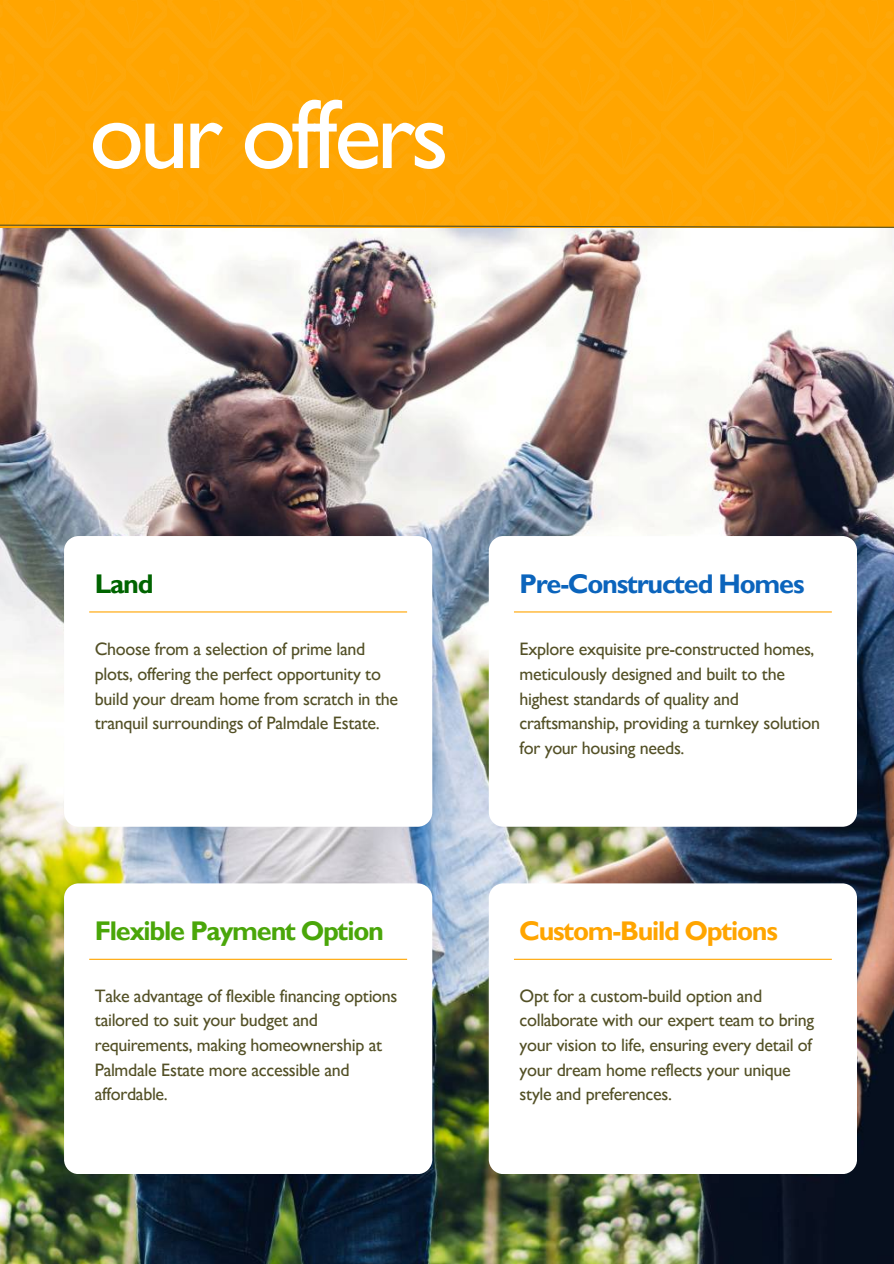
<style>
.page{position:relative;width:894px;height:1264px;background:#fff}
.page>*{position:absolute;margin:0;border:0;box-sizing:border-box;transform-origin:0 0}
.t1{font:500 98.85px "Gill Sans MT Std";letter-spacing:-.045em;color:#fff}
.t2{font:700 27px "Gill Sans MT Std";letter-spacing:-.05em;color:#4aa609}
.t3{font:700 27px "Gill Sans MT Std";letter-spacing:-.05em;color:#0b64bc}
.t4{font:700 27px "Gill Sans MT Std";letter-spacing:-.05em;color:#ffa500}
.t5{font:700 27px "Gill Sans MT Std";color:#006400}
.t6{font:500 18px/24.8px "Gill Sans MT Std";letter-spacing:-.02em;color:#535026}
</style>
<div class="page">
<img style="left:0;top:228px;width:893px;height:1035px">
<img style="left:0;top:0;width:893px;height:224px">
<svg style="left:0;top:224px;width:893px;height:4px;background:#cd8d0c"></svg>
<svg style="left:64px;top:536px;width:368px;height:290px"></svg>
<svg style="left:64px;top:883px;width:368px;height:291px"></svg>
<svg style="left:488px;top:536px;width:368px;height:290px"></svg>
<svg style="left:488px;top:883px;width:368px;height:291px"></svg>
<hr style="left:89px;top:611px;width:318px;height:1px;background:#ffa500">
<hr style="left:89px;top:958px;width:318px;height:1px;background:#ffa500">
<hr style="left:514px;top:611px;width:317px;height:1px;background:#ffa500">
<hr style="left:514px;top:958px;width:317px;height:1px;background:#ffa500">
<p class="t1" style="left:89px;top:101px;width:361px">our offers</p>
<h1 class="t5" style="left:95px;top:574px;width:60px">Land</h1>
<p class="t6" style="left:95px;top:639px;width:305px">Choose from a selection of prime land plots, offering the perfect opportunity to build your dream home from scratch in the tranquil surroundings of Palmdale Estate.</p>
<h2 class="t2" style="left:95px;top:921px;width:290px">Flexible Payment Option</h2>
<h2 class="t6" style="left:95px;top:986px;width:304px">Take advantage of flexible financing options tailored to suit your budget and requirements, making homeownership at Palmdale Estate more accessible and affordable.</h2>
<p class="t3" style="left:519px;top:574px;width:286px">Pre-Constructed Homes</p>
<p class="t6" style="left:519px;top:639px;width:302px">Explore exquisite pre-constructed homes, meticulously designed and built to the highest standards of quality and craftsmanship, providing a turnkey solution for your housing needs.</p>
<h2 class="t4" style="left:519px;top:921px;width:260px">Custom-Build Options</h2>
<h2 class="t6" style="left:519px;top:986px;width:296px">Opt for a custom-build option and collaborate with our expert team to bring your vision to life, ensuring every detail of your dream home reflects your unique style and preferences.</h2>
</div>
